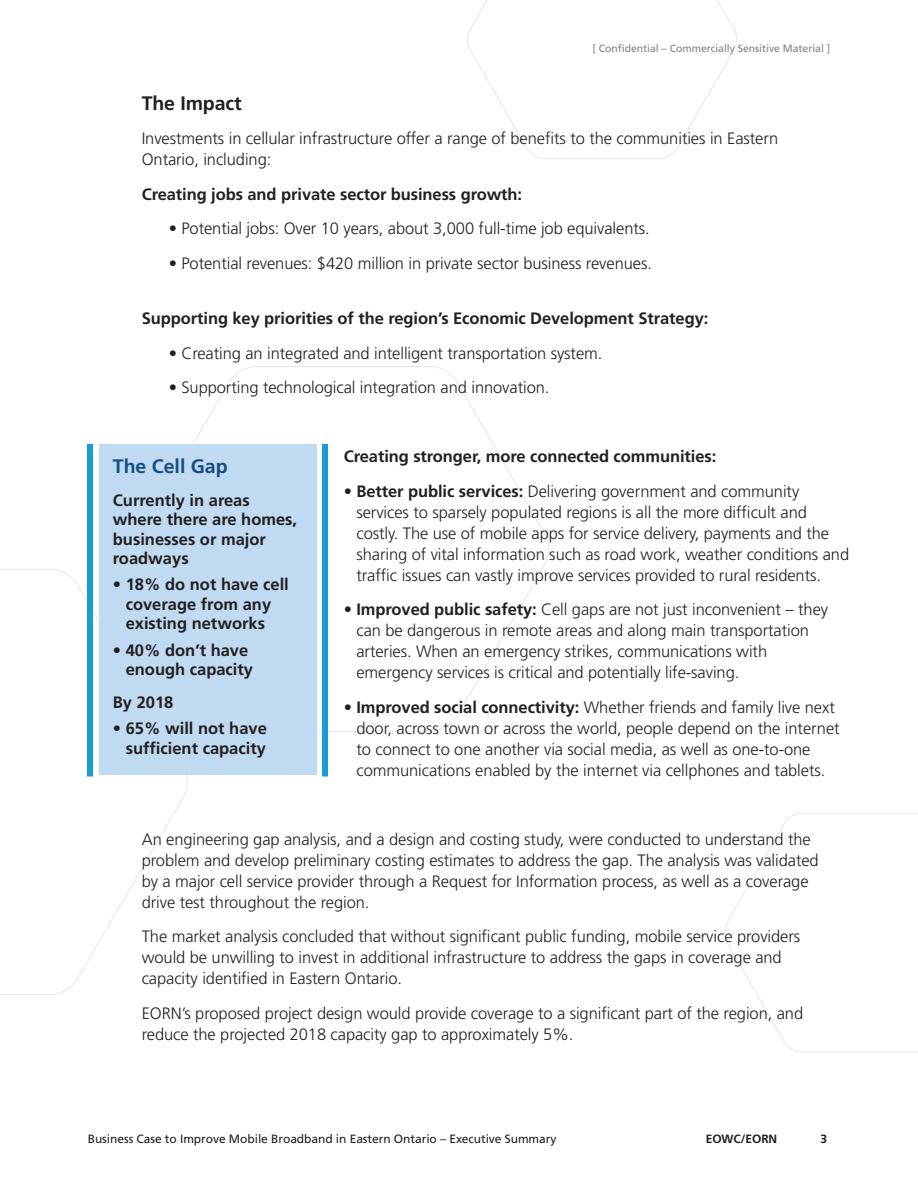
<style>
.page{position:relative;width:918px;height:1188px;background:#fff}
.page>*{position:absolute;margin:0;border:0;box-sizing:border-box;transform-origin:0 0}
.t1{font:700 19.5px "Frutiger";color:#144e82}
.t2{font:700 19.5px "Frutiger";letter-spacing:-.005em;color:#231f20}
.t3{font:300 16.5px/21px "Frutiger";letter-spacing:-.005em;color:#231f20}
.t4{font:700 16.5px/19.5px "Frutiger";letter-spacing:-.005em;color:#231f20}
.t5{font:12px "Frutiger";letter-spacing:-.005em;color:#231f20}
.t6{font:700 12px "Frutiger";letter-spacing:-.005em;color:#231f20}
.t7{font:10.5px "Frutiger";letter-spacing:-.005em;color:#808285}
.s1{font-weight:700}
</style>
<div class="page">
<svg style="left:193px;top:366px;width:356px;height:366px"></svg>
<svg style="left:724px;top:813px;width:194px;height:240px"></svg>
<svg style="left:467px;top:0;width:270px;height:159px"></svg>
<svg style="left:0;top:569px;width:192px;height:426px"></svg>
<div style="left:99px;top:444px;width:218px;height:330px;background:#bfdaf1"></div>
<div style="left:87px;top:444px;width:6px;height:333px;background:#169cd8"></div>
<div style="left:322px;top:444px;width:6px;height:333px;background:#169cd8"></div>
<p class="t7" style="left:592px;top:42px;width:239px">[ Confidential – Commercially Sensitive Material ]</p>
<p class="t2" style="left:142px;top:91px;width:101px">The Impact</p>
<p class="t3" style="left:142px;top:128px;width:638px">Investments in cellular infrastructure offer a range of benefits to the communities in Eastern<br>Ontario, including:</p>
<p class="t4" style="left:142px;top:184px;width:382px">Creating jobs and private sector business growth:</p>
<p class="t3" style="left:169px;top:218px;width:483px">• Potential jobs: Over 10 years, about 3,000 full-time job equivalents.</p>
<p class="t3" style="left:169px;top:252px;width:485px">• Potential revenues: $420 million in private sector business revenues.</p>
<p class="t4" style="left:142px;top:309px;width:568px">Supporting key priorities of the region’s Economic Development Strategy:</p>
<p class="t3" style="left:169px;top:342px;width:435px">• Creating an integrated and intelligent transportation system.</p>
<p class="t3" style="left:169px;top:377px;width:382px">• Supporting technological integration and innovation.</p>
<p class="t1" style="left:113px;top:454px;width:116px">The Cell Gap</p>
<p class="t4" style="left:113px;top:490px;width:186px">Currently in areas where there are homes, businesses or major roadways</p>
<p class="t4" style="left:126px;top:575px;width:165px;text-indent:-13px">• 18% do not have cell coverage from any existing networks</p>
<p class="t4" style="left:113px;top:640px;width:142px;text-align:right">• 40% don’t have enough capacity</p>
<p class="t4" style="left:113px;top:692px;width:62px">By 2018</p>
<p class="t4" style="left:113px;top:719px;width:156px;text-align:right">• 65% will not have sufficient capacity</p>
<p class="t4" style="left:344px;top:447px;width:374px">Creating stronger, more connected communities:</p>
<p class="t3" style="left:356px;top:480px;width:494px;text-indent:-13px">• <span class="s1">Better public services:</span> Delivering government and community services to sparsely populated regions is all the more difficult and costly. The use of mobile apps for service delivery, payments and the sharing of vital information such as road work, weather conditions and traffic issues can vastly improve services provided to rural residents.</p>
<p class="t3" style="left:356px;top:599px;width:473px;text-indent:-13px">• <span class="s1">Improved public safety:</span> Cell gaps are not just inconvenient – they can be dangerous in remote areas and along main transportation arteries. When an emergency strikes, communications with emergency services is critical and potentially life-saving.</p>
<p class="t3" style="left:356px;top:696px;width:485px;text-indent:-13px">• <span class="s1">Improved social connectivity:</span> Whether friends and family live next door, across town or across the world, people depend on the internet to connect to one another via social media, as well as one-to-one communications enabled by the internet via cellphones and tablets.</p>
<p class="t3" style="left:142px;top:829px;width:679px">An engineering gap analysis, and a design and costing study, were conducted to understand the problem and develop preliminary costing estimates to address the gap. The analysis was validated by a major cell service provider through a Request for Information process, as well as a coverage drive test throughout the region.</p>
<p class="t3" style="left:142px;top:926px;width:660px">The market analysis concluded that without significant public funding, mobile service providers would be unwilling to invest in additional infrastructure to address the gaps in coverage and capacity identified in Eastern Ontario.</p>
<p class="t3" style="left:142px;top:1003px;width:663px">EORN’s proposed project design would provide coverage to a significant part of the region, and reduce the projected 2018 capacity gap to approximately 5%.</p>
<p class="t5" style="left:88px;top:1132px;width:470px">Business Case to Improve Mobile Broadband in Eastern Ontario – Executive Summary</p>
<p class="t6" style="left:706px;top:1132px;width:73px">EOWC/EORN</p>
<p class="t6" style="left:821px;top:1132px;width:8px">3</p>
</div>
